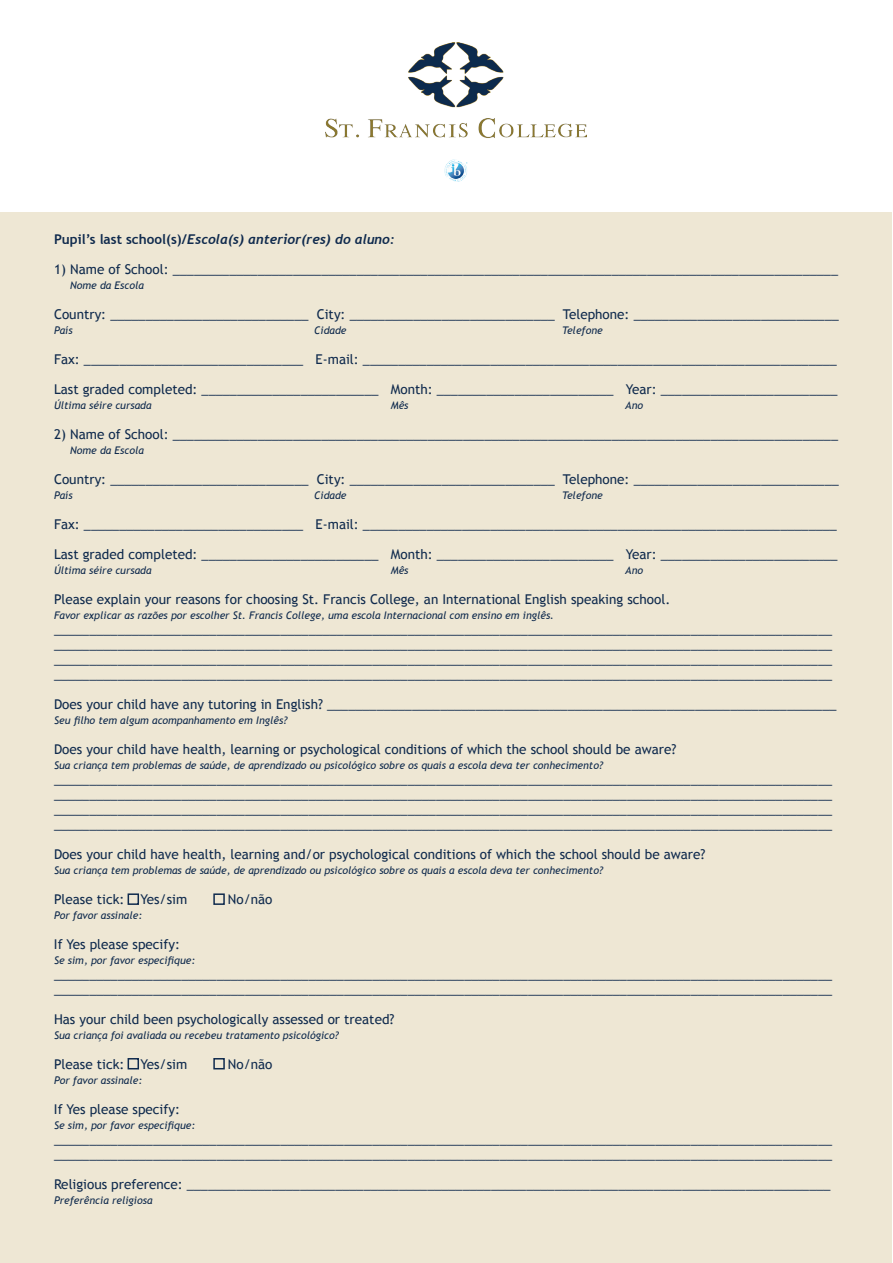
<style>
.page{position:relative;width:893px;height:1263px;background:#fff}
.page>*{position:absolute;margin:0;border:0;box-sizing:border-box;transform-origin:0 0}
.t1{font:13.5px/15px "Trebuchet MS";color:#0f2a4d;text-align:justify}
.t2{font:italic 700 13.5px "Trebuchet";color:#0f2a4d}
.t3{font:italic 10.5px "Trebuchet MS";color:#0f2a4d}
.s1{font-family:"Trebuchet MS";font-style:normal}
</style>
<div class="page">
<div style="left:1px;top:213px;width:891px;height:1050px;background:#eee7d4"></div>
<img style="left:325px;top:43px;width:262px;height:139px">
<div style="left:128px;top:893px;width:11px;height:12px;border:2px solid #0f2a4d"></div>
<div style="left:128px;top:1058px;width:11px;height:11px;border:2px solid #0f2a4d"></div>
<div style="left:213px;top:893px;width:12px;height:12px;border:2px solid #0f2a4d"></div>
<div style="left:213px;top:1058px;width:12px;height:11px;border:2px solid #0f2a4d"></div>
<p class="t2" style="left:54px;top:231px;width:342px"><span class="s1">Pupil’s last school(s)</span>/Escola(s) anterior(res) do aluno:</p>
<p class="t1" style="left:54px;top:262px;width:785px">1) Name of School: ______________________________________________________________________________________________</p>
<p class="t3" style="left:70px;top:279px;width:75px">Nome da Escola</p>
<p class="t1" style="left:54px;top:307px;width:786px">Country: ____________________________ City: _____________________________ Telephone: _____________________________</p>
<p class="t3" style="left:54px;top:324px;width:20px">País</p>
<p class="t3" style="left:314px;top:324px;width:34px">Cidade</p>
<p class="t3" style="left:562px;top:324px;width:42px">Telefone</p>
<p class="t1" style="left:54px;top:352px;width:784px">Fax: _______________________________ E-mail: ___________________________________________________________________</p>
<p class="t1" style="left:54px;top:382px;width:785px">Last graded completed: _________________________ Month: _________________________ Year: _________________________</p>
<p class="t3" style="left:54px;top:399px;width:99px">Última séire cursada</p>
<p class="t3" style="left:391px;top:399px;width:19px">Mês</p>
<p class="t3" style="left:625px;top:399px;width:19px">Ano</p>
<p class="t1" style="left:54px;top:427px;width:785px">2) Name of School: ______________________________________________________________________________________________</p>
<p class="t3" style="left:70px;top:444px;width:75px">Nome da Escola</p>
<p class="t1" style="left:54px;top:472px;width:786px">Country: ____________________________ City: _____________________________ Telephone: _____________________________</p>
<p class="t3" style="left:54px;top:489px;width:20px">País</p>
<p class="t3" style="left:314px;top:489px;width:34px">Cidade</p>
<p class="t3" style="left:562px;top:489px;width:42px">Telefone</p>
<p class="t1" style="left:54px;top:517px;width:784px">Fax: _______________________________ E-mail: ___________________________________________________________________</p>
<p class="t1" style="left:54px;top:547px;width:785px">Last graded completed: _________________________ Month: _________________________ Year: _________________________</p>
<p class="t3" style="left:54px;top:564px;width:99px">Última séire cursada</p>
<p class="t3" style="left:391px;top:564px;width:19px">Mês</p>
<p class="t3" style="left:625px;top:564px;width:19px">Ano</p>
<p class="t1" style="left:54px;top:592px;width:618px">Please explain your reasons for choosing St. Francis College, an International English speaking school.</p>
<p class="t3" style="left:54px;top:609px;width:502px">Favor explicar as razões por escolher St. Francis College, uma escola Internacional com ensino em inglês.</p>
<p class="t1" style="left:54px;top:622px;width:780px">______________________________________________________________________________________________________________ ______________________________________________________________________________________________________________ ______________________________________________________________________________________________________________ ______________________________________________________________________________________________________________</p>
<p class="t1" style="left:54px;top:697px;width:784px">Does your child have any tutoring in English? ________________________________________________________________________</p>
<p class="t3" style="left:54px;top:714px;width:235px">Seu filho tem algum acompanhamento em Inglês?</p>
<p class="t1" style="left:54px;top:742px;width:624px">Does your child have health, learning or psychological conditions of which the school should be aware?</p>
<p class="t3" style="left:54px;top:759px;width:550px">Sua criança tem problemas de saúde, de aprendizado ou psicológico sobre os quais a escola deva ter conhecimento?</p>
<p class="t1" style="left:54px;top:772px;width:780px">______________________________________________________________________________________________________________ ______________________________________________________________________________________________________________ ______________________________________________________________________________________________________________ ______________________________________________________________________________________________________________</p>
<p class="t1" style="left:54px;top:847px;width:653px">Does your child have health, learning and/or psychological conditions of which the school should be aware?</p>
<p class="t3" style="left:54px;top:864px;width:550px">Sua criança tem problemas de saúde, de aprendizado ou psicológico sobre os quais a escola deva ter conhecimento?</p>
<p class="t1" style="left:54px;top:892px;width:135px">Please tick: Yes/sim</p>
<p class="t1" style="left:228px;top:892px;width:46px">No/não</p>
<p class="t3" style="left:54px;top:909px;width:90px">Por favor assinale:</p>
<p class="t1" style="left:54px;top:937px;width:128px">If Yes please specify:</p>
<p class="t3" style="left:54px;top:954px;width:143px">Se sim, por favor especifique:</p>
<p class="t1" style="left:54px;top:967px;width:780px">______________________________________________________________________________________________________________ ______________________________________________________________________________________________________________</p>
<p class="t1" style="left:54px;top:1012px;width:342px">Has your child been psychologically assessed or treated?</p>
<p class="t3" style="left:54px;top:1029px;width:286px">Sua criança foi avaliada ou recebeu tratamento psicológico?</p>
<p class="t1" style="left:54px;top:1057px;width:135px">Please tick: Yes/sim</p>
<p class="t1" style="left:228px;top:1057px;width:46px">No/não</p>
<p class="t3" style="left:54px;top:1074px;width:90px">Por favor assinale:</p>
<p class="t1" style="left:54px;top:1102px;width:128px">If Yes please specify:</p>
<p class="t3" style="left:54px;top:1119px;width:143px">Se sim, por favor especifique:</p>
<p class="t1" style="left:54px;top:1132px;width:780px">______________________________________________________________________________________________________________ ______________________________________________________________________________________________________________</p>
<p class="t1" style="left:54px;top:1177px;width:778px">Religious preference: ___________________________________________________________________________________________</p>
<p class="t3" style="left:54px;top:1194px;width:100px">Preferência religiosa</p>
</div>
